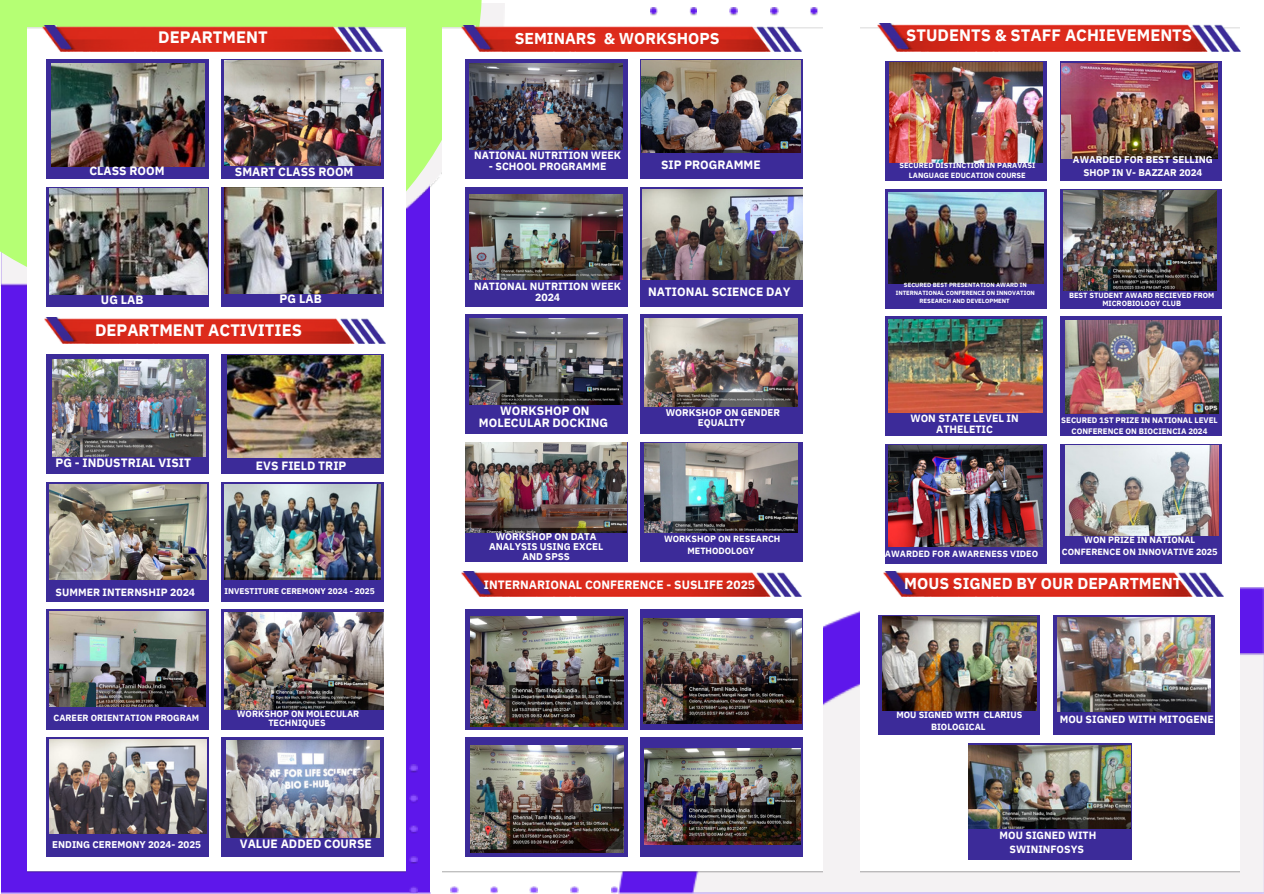
<style>
.page{position:relative;width:1264px;height:894px;background:#fff}
.page>*{position:absolute;margin:0;border:0;box-sizing:border-box;transform-origin:0 0}
.t1{font:700 16.5px "IBM Plex Sans";color:#fff}
.t2{font:700 15.75px "IBM Plex Sans";color:#fff}
.t3{font:700 12px/12px "IBM Plex Sans";color:#fff;text-align:center}
.t4{font:700 10.5px/10.5px "IBM Plex Sans";color:#fff;text-align:center}
.t5{font:700 9.75px/9.8px "IBM Plex Sans";color:#fff;text-align:center}
.t6{font:700 9px/12px "IBM Plex Sans";color:#fff;text-align:center}
.t7{font:700 8.25px "IBM Plex Sans";color:#fff}
.t8{font:700 7.95px/10.6px "IBM Plex Sans";color:#fff;text-align:center}
.t9{font:700 7.5px/8.1px "IBM Plex Sans";color:#fff;text-align:center}
.t10{font:700 6px/7.9px "IBM Plex Sans";color:#fff;text-align:center}
</style>
<div class="page">
<div style="left:2px;top:300px;width:428px;height:592px;background:#5e17eb"></div>
<svg style="left:650px;top:8px;width:8px;height:7px"></svg>
<svg style="left:689px;top:8px;width:8px;height:7px"></svg>
<svg style="left:729px;top:8px;width:8px;height:7px"></svg>
<svg style="left:770px;top:8px;width:8px;height:7px"></svg>
<svg style="left:810px;top:8px;width:8px;height:7px"></svg>
<img style="left:618px;top:587px;width:645px;height:306px">
<img style="left:692px;top:653px;width:571px;height:239px">
<svg style="left:410px;top:885px;width:8px;height:8px"></svg>
<svg style="left:450px;top:886px;width:8px;height:7px"></svg>
<svg style="left:490px;top:886px;width:8px;height:7px"></svg>
<svg style="left:530px;top:886px;width:8px;height:7px"></svg>
<svg style="left:570px;top:886px;width:8px;height:7px"></svg>
<svg style="left:611px;top:885px;width:8px;height:8px"></svg>
<svg style="left:410px;top:855px;width:8px;height:8px"></svg>
<svg style="left:410px;top:824px;width:8px;height:9px"></svg>
<svg style="left:410px;top:794px;width:8px;height:9px"></svg>
<svg style="left:410px;top:764px;width:8px;height:8px"></svg>
<svg style="left:0;top:0;width:482px;height:300px;background:#b4e88e"></svg>
<img style="left:27px;top:27px;width:378px;height:845px">
<img style="left:860px;top:27px;width:379px;height:845px">
<img style="left:443px;top:27px;width:379px;height:845px">
<img style="left:43px;top:26px;width:339px;height:25px">
<img style="left:45px;top:317px;width:340px;height:26px">
<div style="left:47px;top:354px;width:161px;height:119px;background:#3c2b99"></div>
<div style="left:222px;top:354px;width:161px;height:119px;background:#3c2b99"></div>
<div style="left:47px;top:482px;width:161px;height:119px;background:#3c2b99"></div>
<div style="left:222px;top:482px;width:161px;height:119px;background:#3c2b99"></div>
<div style="left:47px;top:609px;width:161px;height:119px;background:#3c2b99"></div>
<div style="left:222px;top:609px;width:161px;height:119px;background:#3c2b99"></div>
<div style="left:47px;top:737px;width:161px;height:119px;background:#3c2b99"></div>
<div style="left:222px;top:737px;width:161px;height:119px;background:#3c2b99"></div>
<div style="left:47px;top:59px;width:161px;height:119px;background:#3c2b99"></div>
<div style="left:222px;top:59px;width:161px;height:119px;background:#3c2b99"></div>
<div style="left:47px;top:187px;width:161px;height:119px;background:#3c2b99"></div>
<div style="left:222px;top:187px;width:161px;height:119px;background:#3c2b99"></div>
<img style="left:461px;top:26px;width:340px;height:25px">
<img style="left:461px;top:571px;width:340px;height:25px">
<div style="left:465px;top:59px;width:162px;height:119px;background:#3c2b99"></div>
<div style="left:640px;top:59px;width:162px;height:119px;background:#3c2b99"></div>
<div style="left:465px;top:187px;width:162px;height:119px;background:#3c2b99"></div>
<div style="left:640px;top:187px;width:162px;height:119px;background:#3c2b99"></div>
<div style="left:465px;top:314px;width:162px;height:120px;background:#3c2b99"></div>
<div style="left:640px;top:314px;width:162px;height:120px;background:#3c2b99"></div>
<div style="left:465px;top:442px;width:162px;height:119px;background:#3c2b99"></div>
<div style="left:640px;top:442px;width:162px;height:119px;background:#3c2b99"></div>
<div style="left:465px;top:609px;width:162px;height:119px;background:#3c2b99"></div>
<div style="left:640px;top:609px;width:162px;height:119px;background:#3c2b99"></div>
<div style="left:465px;top:737px;width:162px;height:119px;background:#3c2b99"></div>
<div style="left:640px;top:737px;width:162px;height:119px;background:#3c2b99"></div>
<img style="left:470px;top:64px;width:153px;height:85px">
<img style="left:224px;top:484px;width:156px;height:95px">
<img style="left:470px;top:194px;width:153px;height:86px">
<img style="left:877px;top:24px;width:363px;height:28px">
<img style="left:224px;top:60px;width:156px;height:105px">
<img style="left:51px;top:64px;width:153px;height:102px">
<img style="left:224px;top:187px;width:158px;height:106px">
<img style="left:49px;top:188px;width:159px;height:106px">
<img style="left:470px;top:319px;width:153px;height:85px">
<img style="left:644px;top:319px;width:153px;height:88px">
<img style="left:465px;top:442px;width:161px;height:90px">
<img style="left:644px;top:443px;width:153px;height:89px">
<img style="left:470px;top:745px;width:153px;height:107px">
<img style="left:643px;top:618px;width:158px;height:105px">
<img style="left:470px;top:616px;width:153px;height:110px">
<img style="left:49px;top:739px;width:158px;height:93px">
<img style="left:642px;top:60px;width:158px;height:93px">
<div style="left:878px;top:615px;width:161px;height:119px;background:#3c2b99"></div>
<div style="left:1053px;top:615px;width:161px;height:119px;background:#3c2b99"></div>
<div style="left:885px;top:61px;width:161px;height:119px;background:#3c2b99"></div>
<div style="left:1060px;top:61px;width:161px;height:119px;background:#3c2b99"></div>
<div style="left:885px;top:189px;width:161px;height:119px;background:#3c2b99"></div>
<div style="left:1060px;top:189px;width:161px;height:119px;background:#3c2b99"></div>
<div style="left:885px;top:316px;width:161px;height:120px;background:#3c2b99"></div>
<div style="left:1060px;top:316px;width:161px;height:120px;background:#3c2b99"></div>
<div style="left:885px;top:444px;width:161px;height:119px;background:#3c2b99"></div>
<div style="left:1060px;top:444px;width:161px;height:119px;background:#3c2b99"></div>
<img style="left:883px;top:571px;width:340px;height:25px">
<img style="left:52px;top:359px;width:153px;height:97px">
<img style="left:227px;top:355px;width:153px;height:102px">
<img style="left:888px;top:192px;width:155px;height:91px">
<img style="left:888px;top:446px;width:154px;height:100px">
<img style="left:888px;top:319px;width:154px;height:93px">
<img style="left:882px;top:616px;width:154px;height:94px">
<img style="left:226px;top:740px;width:153px;height:97px">
<img style="left:1057px;top:617px;width:153px;height:94px">
<img style="left:1061px;top:64px;width:156px;height:94px">
<img style="left:644px;top:748px;width:156px;height:96px">
<img style="left:224px;top:612px;width:159px;height:97px">
<img style="left:50px;top:611px;width:155px;height:95px">
<img style="left:642px;top:189px;width:160px;height:90px">
<img style="left:50px;top:485px;width:156px;height:94px">
<img style="left:1065px;top:445px;width:153px;height:90px">
<img style="left:889px;top:62px;width:153px;height:100px">
<img style="left:1065px;top:321px;width:153px;height:92px">
<img style="left:1063px;top:190px;width:153px;height:101px">
<div style="left:877px;top:740px;width:352px;height:129px;background:#fff"></div>
<div style="left:968px;top:742px;width:163px;height:117px;background:#3c2b99"></div>
<img style="left:968px;top:745px;width:162px;height:83px">
<h1 class="t1" style="left:158px;top:27px;width:111px">DEPARTMENT</h1>
<p class="t1" style="left:906px;top:24px;width:287px">STUDENTS &amp; STAFF ACHIEVEMENTS</p>
<p class="t2" style="left:514px;top:27px;width:206px">SEMINARS &amp; WORKSHOPS</p>
<p class="t3" style="left:89px;top:164px;width:77px">CLASS ROOM</p>
<p class="t3" style="left:101px;top:293px;width:44px">UG LAB</p>
<p class="t3" style="left:235px;top:165px;width:120px">SMART CLASS ROOM</p>
<p class="t3" style="left:279px;top:292px;width:44px">PG LAB</p>
<p class="t1" style="left:95px;top:319px;width:208px">DEPARTMENT ACTIVITIES</p>
<p class="t3" style="left:56px;top:456px;width:137px">PG - INDUSTRIAL VISIT</p>
<p class="t3" style="left:256px;top:459px;width:92px">EVS FIELD TRIP</p>
<p class="t4" style="left:56px;top:586px;width:141px">SUMMER INTERNSHIP 2024</p>
<p class="t7" style="left:224px;top:585px;width:152px">INVESTITURE CEREMONY 2024 - 2025</p>
<p class="t6" style="left:53px;top:711px;width:147px">CAREER ORIENTATION PROGRAM</p>
<p class="t6" style="left:237px;top:709px;width:124px;line-height:9px">WORKSHOP ON MOLECULAR<br>TECHNIQUES</p>
<h3 class="t5" style="left:52px;top:839px;width:150px">ENDING CEREMONY 2024- 2025</h3>
<p class="t3" style="left:240px;top:837px;width:133px">VALUE ADDED COURSE</p>
<p class="t4" style="left:474px;top:150px;width:149px">NATIONAL NUTRITION WEEK</p>
<p class="t4" style="left:489px;top:160px;width:119px">- SCHOOL PROGRAMME</p>
<p class="t3" style="left:661px;top:159px;width:101px">SIP PROGRAMME</p>
<p class="t9" style="left:899px;top:160px;width:137px;line-height:10.1px">SECURED DISTINCTION IN PARAVASI<br>LANGUAGE EDUCATION COURSE</p>
<p class="t5" style="left:1072px;top:153px;width:141px;line-height:13px">AWARDED FOR BEST SELLING<br>SHOP IN V- BAZZAR 2024</p>
<p class="t4" style="left:474px;top:281px;width:149px">NATIONAL NUTRITION WEEK<br>2024</p>
<h1 class="t3" style="left:648px;top:286px;width:144px">NATIONAL SCIENCE DAY</h1>
<p class="t10" style="left:895px;top:281px;width:141px">SECURED BEST PRESENTATION AWARD IN<br>INTERNATIONAL CONFERENCE ON INNOVATION<br>RESEARCH AND DEVELOPMENT</p>
<p class="t9" style="left:1069px;top:290px;width:147px">BEST STUDENT AWARD RECIEVED FROM<br>MICROBIOLOGY CLUB</p>
<p class="t3" style="left:479px;top:404px;width:131px">WORKSHOP ON<br>MOLECULAR DOCKING</p>
<p class="t5" style="left:665px;top:407px;width:116px">WORKSHOP ON GENDER<br>EQUALITY</p>
<p class="t4" style="left:910px;top:412px;width:110px;line-height:11.4px">WON STATE LEVEL IN<br>ATHELETIC</p>
<p class="t8" style="left:1061px;top:414px;width:158px">SECURED 1ST PRIZE IN NATIONAL LEVEL<br>CONFERENCE ON BIOCIENCIA 2024</p>
<p class="t5" style="left:489px;top:531px;width:115px">WORKSHOP ON DATA<br>ANALYSIS USING EXCEL<br>AND SPSS</p>
<p class="t6" style="left:664px;top:533px;width:118px">WORKSHOP ON RESEARCH<br>METHODOLOGY</p>
<p class="t6" style="left:885px;top:547px;width:155px">AWARDED FOR AWARENESS VIDEO</p>
<p class="t6" style="left:1061px;top:533px;width:157px">WON PRIZE IN NATIONAL<br>CONFERENCE ON INNOVATIVE 2025</p>
<h2 class="t3" style="left:484px;top:578px;width:273px">INTERNARIONAL CONFERENCE - SUSLIFE 2025</h2>
<h2 class="t2" style="left:904px;top:572px;width:279px">MOUS SIGNED BY OUR DEPARTMENT</h2>
<p class="t6" style="left:896px;top:708px;width:127px">MOU SIGNED WITH CLARIUS<br>BIOLOGICAL</p>
<p class="t4" style="left:1059px;top:713px;width:155px">MOU SIGNED WITH MITOGENE</p>
<p class="t4" style="left:999px;top:827px;width:98px;line-height:14px">MOU SIGNED WITH<br>SWININFOSYS</p>
</div>
